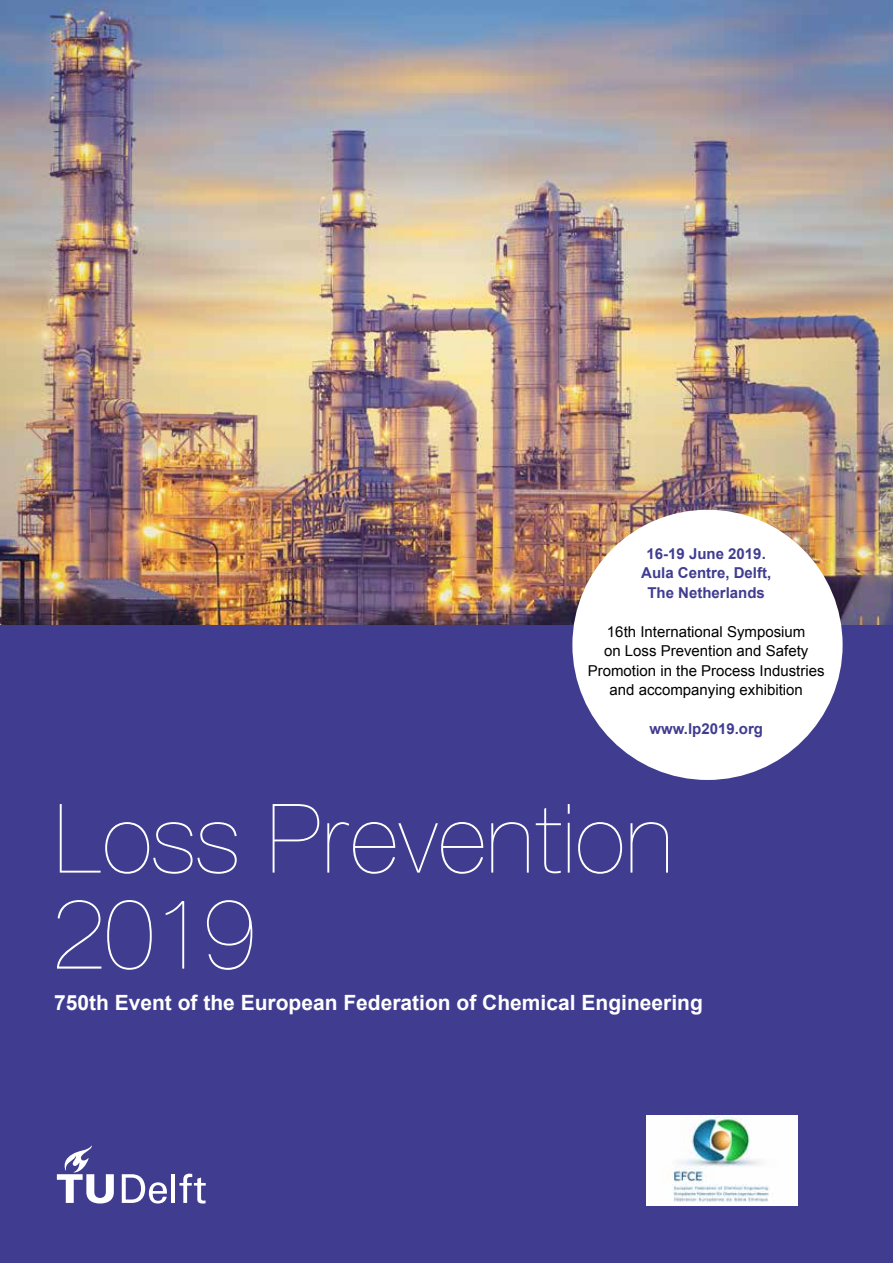
<style>
.page{position:relative;width:893px;height:1263px;background:#fff}
.page>*{position:absolute;margin:0;border:0;box-sizing:border-box;transform-origin:0 0}
.t1{font:200 96px/96px "TU Delft";color:#fff}
.t2{font:700 21px "Arial";color:#fff}
.t3{font:15px/19.5px "Arial";color:#000;text-align:center}
.t4{font:700 15px/19.5px "Arial";color:#403c90;text-align:center}
</style>
<div class="page">
<div style="left:0;top:624px;width:893px;height:639px;background:#403c90"></div>
<img style="left:0;top:0;width:893px;height:624px">
<svg style="left:57px;top:1145px;width:57px;height:58px"></svg>
<hr style="left:171px;top:1174px;width:4px;height:29px;background:#fff">
<svg style="left:179px;top:1173px;width:27px;height:30px"></svg>
<svg style="left:122px;top:1174px;width:45px;height:29px"></svg>
<div style="left:572px;top:510px;width:271px;height:270px;background:#fff;border-radius:50%"></div>
<img style="left:646px;top:1115px;width:151px;height:91px">
<p class="t4" style="left:641px;top:544px;width:132px">16-19 June 2019.<br>Aula Centre, Delft,<br>The Netherlands</p>
<p class="t3" style="left:588px;top:622px;width:238px">16th International Symposium<br>on Loss Prevention and Safety<br>Promotion in the Process Industries and accompanying exhibition</p>
<p class="t4" style="left:649px;top:720px;width:115px">www.lp2019.org</p>
<h1 class="t1" style="left:54px;top:789px;width:621px">Loss Prevention<br>2019</h1>
<h2 class="t2" style="left:54px;top:989px;width:650px">750th Event of the European Federation of Chemical Engineering</h2>
</div>
